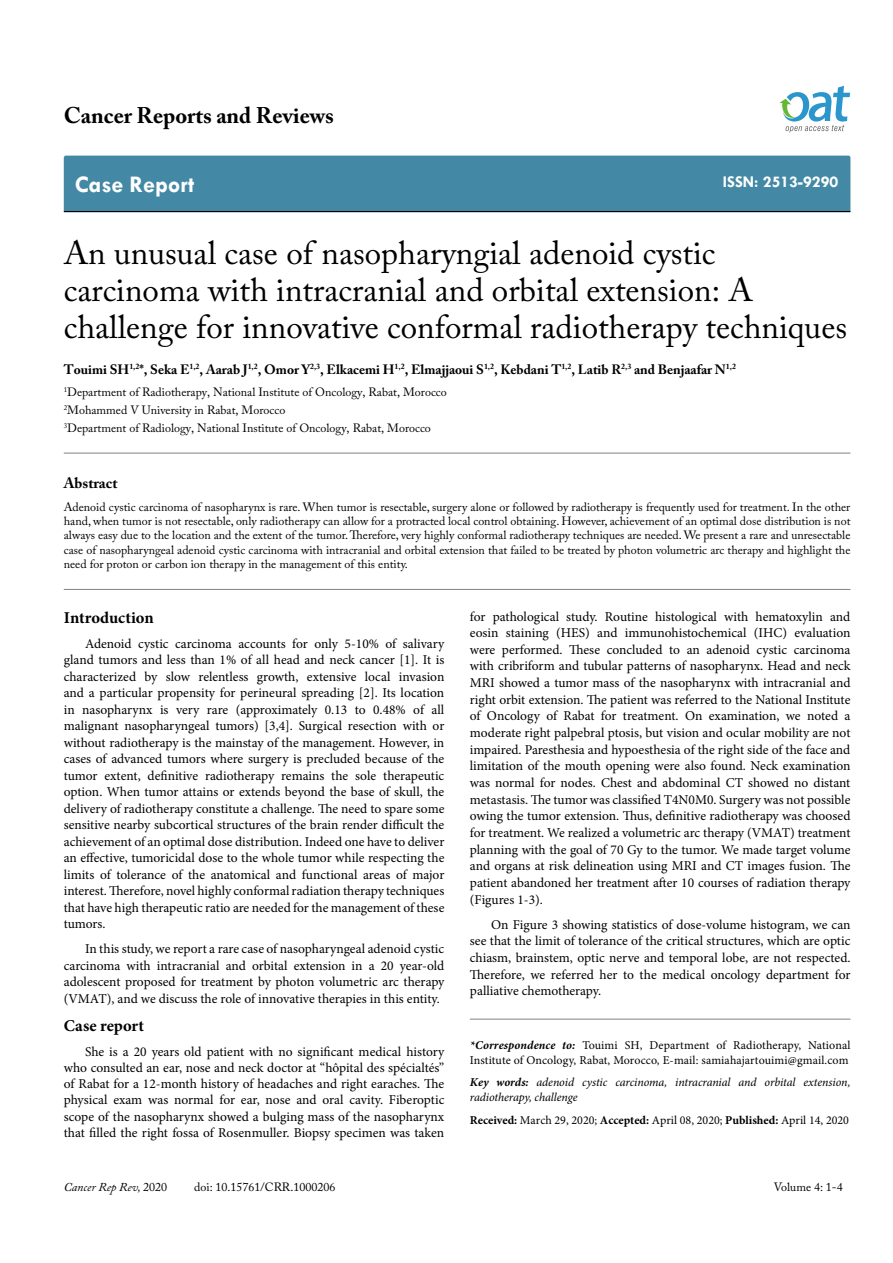
<style>
.page{position:relative;width:893px;height:1263px;background:#fff}
.page>*{position:absolute;margin:0;border:0;box-sizing:border-box;transform-origin:0 0}
.t1{font:33px/37.5px "Adobe Caslon Pro";color:#000}
.t2{font:700 24px "Tw Cen";color:#fff}
.t3{font:700 22.5px "Adobe Caslon Pro";color:#000}
.t4{font:700 16.5px "Minion Pro";letter-spacing:.005em;color:#000}
.t5{font:700 16.5px "Tw Cen";color:#fff}
.t6{font:700 15px "Adobe Caslon Pro";color:#000}
.t7{font:13.5px/16.6px "Minion Pro";color:#000;text-align:justify}
.t8{font:700 13.5px "Adobe Caslon Pro";color:#000}
.t9{font:12px/14.4px "Adobe Caslon Pro";color:#000}
.t10{font:12px/14.4px "Minion Pro";letter-spacing:.005em;color:#000}
.t11{font:italic 12px/14.4px "Minion Pro";letter-spacing:-.01em;color:#000}
.t12{font:italic 12px "Adobe Caslon Pro";color:#000}
.s1{font-weight:700;font-style:italic}
.s2{font-weight:700}
.s3{font-style:normal}
</style>
<div class="page">
<div style="left:64px;top:156px;width:786px;height:55px;background:#4389a5"></div>
<hr style="left:64px;top:211px;width:786px;height:1px;background:#000">
<svg style="left:779px;top:86px;width:71px;height:47px"></svg>
<hr style="left:64px;top:589px;width:786px;height:1px;background:#808285">
<hr style="left:64px;top:453px;width:786px;height:1px;background:#808285">
<hr style="left:470px;top:1019px;width:380px;height:1px;background:#808285">
<h3 class="t3" style="left:64px;top:102px;width:272px">Cancer Reports and Reviews</h3>
<h2 class="t2" style="left:75px;top:170px;width:121px">Case Report</h2>
<p class="t5" style="left:723px;top:172px;width:117px">ISSN: 2513-9290</p>
<h1 class="t1" style="left:64px;top:233px;width:785px">An unusual case of nasopharyngial adenoid cystic carcinoma with intracranial and orbital extension: A challenge for innovative conformal radiotherapy techniques</h1>
<p class="t8" style="left:64px;top:361px;width:674px">Touimi SH<sup>1,2</sup>*, Seka E<sup>1,2</sup>, Aarab J<sup>1,2</sup>, Omor Y<sup>2,3</sup>, Elkacemi H<sup>1,2</sup>, Elmajjaoui S<sup>1,2</sup>, Kebdani T<sup>1,2</sup>, Latib R<sup>2,3</sup> and Benjaafar N<sup>1,2</sup></p>
<p class="t9" style="left:64px;top:383px;width:385px;line-height:18px"><sup>1</sup>Department of Radiotherapy, National Institute of Oncology, Rabat, Morocco<br><sup>2</sup>Mohammed V University in Rabat, Morocco<br><sup>3</sup>Department of Radiology, National Institute of Oncology, Rabat, Morocco</p>
<p class="t6" style="left:64px;top:474px;width:55px">Abstract</p>
<p class="t9" style="left:64px;top:499px;width:788px;text-align:justify">Adenoid cystic carcinoma of nasopharynx is rare. When tumor is resectable, surgery alone or followed by radiotherapy is frequently used for treatment. In the other hand, when tumor is not resectable, only radiotherapy can allow for a protracted local control obtaining. However, achievement of an optimal dose distribution is not always easy due to the location and the extent of the tumor. Therefore, very highly conformal radiotherapy techniques are needed. We present a rare and unresectable case of nasopharyngeal adenoid cystic carcinoma with intracranial and orbital extension that failed to be treated by photon volumetric arc therapy and highlight the need for proton or carbon ion therapy in the management of this entity.</p>
<p class="t4" style="left:64px;top:606px;width:91px">Introduction</p>
<p class="t7" style="left:64px;top:635px;width:382px;text-indent:21px">Adenoid cystic carcinoma accounts for only 5-10% of salivary gland tumors and less than 1% of all head and neck cancer [1]. It is characterized by slow relentless growth, extensive local invasion and a particular propensity for perineural spreading [2]. Its location in nasopharynx is very rare (approximately 0.13 to 0.48% of all malignant nasopharyngeal tumors) [3,4]. Surgical resection with or without radiotherapy is the mainstay of the management. However, in cases of advanced tumors where surgery is precluded because of the tumor extent, definitive radiotherapy remains the sole therapeutic option. When tumor attains or extends beyond the base of skull, the delivery of radiotherapy constitute a challenge. The need to spare some sensitive nearby subcortical structures of the brain render difficult the achievement of an optimal dose distribution. Indeed one have to deliver an effective, tumoricidal dose to the whole tumor while respecting the limits of tolerance of the anatomical and functional areas of major interest. Therefore, novel highly conformal radiation therapy techniques that have high therapeutic ratio are needed for the management of these tumors.</p>
<p class="t7" style="left:64px;top:941px;width:382px;text-indent:21px">In this study, we report a rare case of nasopharyngeal adenoid cystic carcinoma with intracranial and orbital extension in a 20 year-old adolescent proposed for treatment by photon volumetric arc therapy (VMAT), and we discuss the role of innovative therapies in this entity.</p>
<p class="t4" style="left:64px;top:1014px;width:82px">Case report</p>
<p class="t7" style="left:64px;top:1043px;width:382px;line-height:16.2px;text-indent:21px">She is a 20 years old patient with no significant medical history who consulted an ear, nose and neck doctor at “hôpital des spécialtés” of Rabat for a 12-month history of headaches and right earaches. The physical exam was normal for ear, nose and oral cavity. Fiberoptic scope of the nasopharynx showed a bulging mass of the nasopharynx that filled the right fossa of Rosenmuller. Biopsy specimen was taken</p>
<p class="t7" style="left:470px;top:608px;width:382px">for pathological study. Routine histological with hematoxylin and eosin staining (HES) and immunohistochemical (IHC) evaluation were performed. These concluded to an adenoid cystic carcinoma with cribriform and tubular patterns of nasopharynx. Head and neck MRI showed a tumor mass of the nasopharynx with intracranial and right orbit extension. The patient was referred to the National Institute of Oncology of Rabat for treatment. On examination, we noted a moderate right palpebral ptosis, but vision and ocular mobility are not impaired. Paresthesia and hypoesthesia of the right side of the face and limitation of the mouth opening were also found. Neck examination was normal for nodes. Chest and abdominal CT showed no distant metastasis. The tumor was classified T4N0M0. Surgery was not possible owing the tumor extension. Thus, definitive radiotherapy was choosed for treatment. We realized a volumetric arc therapy (VMAT) treatment planning with the goal of 70 Gy to the tumor. We made target volume and organs at risk delineation using MRI and CT images fusion. The patient abandoned her treatment after 10 courses of radiation therapy (Figures 1-3).</p>
<p class="t7" style="left:470px;top:916px;width:382px;text-indent:21px">On Figure 3 showing statistics of dose-volume histogram, we can see that the limit of tolerance of the critical structures, which are optic chiasm, brainstem, optic nerve and temporal lobe, are not respected.<br>Therefore, we referred her to the medical oncology department for palliative chemotherapy.</p>
<p class="t10" style="left:470px;top:1038px;width:382px"><span class="s1">*Correspondence to:</span> Touimi SH, Department of Radiotherapy, National<br>Institute of Oncology, Rabat, Morocco, E-mail: samiahajartouimi@gmail.com</p>
<p class="t11" style="left:470px;top:1075px;width:382px"><span class="s2">Key words:</span> adenoid cystic carcinoma, intracranial and orbital extension, radiotherapy, challenge</p>
<p class="t10" style="left:470px;top:1113px;width:381px"><span class="s2">Received:</span> March 29, 2020; <span class="s2">Accepted:</span> April 08, 2020; <span class="s2">Published:</span> April 14, 2020</p>
<p class="t12" style="left:64px;top:1180px;width:105px">Cancer Rep Rev, <span class="s3">2020</span></p>
<p class="t9" style="left:194px;top:1180px;width:143px">doi: 10.15761/CRR.1000206</p>
<p class="t9" style="left:774px;top:1180px;width:71px">Volume 4: 1-4</p>
</div>
